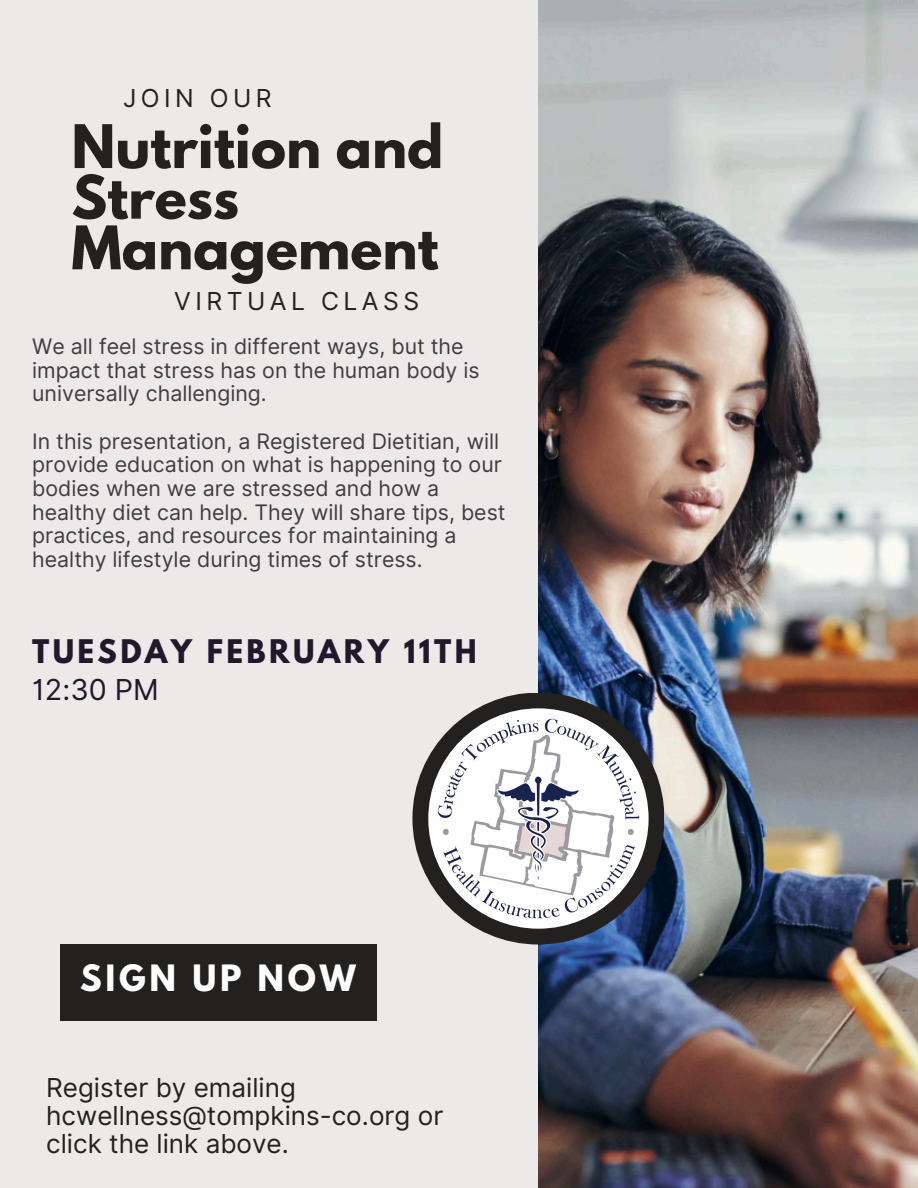
<style>
.page{position:relative;width:918px;height:1188px;background:#ece9e9}
.page>*{position:absolute;margin:0;border:0;box-sizing:border-box;transform-origin:0 0}
.t1{font:700 53.25px/50.7px "League Spartan";color:#23211f}
.t2{font:700 32.1px "League Spartan";letter-spacing:.115em;color:#fdfdfd}
.t3{font:700 28.8px "League Spartan";letter-spacing:.115em;color:#1e1a2c}
.t4{font:28.8px "Inter";color:#1e1a2c}
.t5{font:26.1px/28px "Inter";color:#23211f}
.t6{font:24.75px "Inter";letter-spacing:.18em;color:#23211f}
.t7{font:21.3px/23.7px "Inter";color:#413b42}
</style>
<div class="page">
<img style="left:538px;top:0;width:380px;height:1188px">
<div style="left:412px;top:693px;width:252px;height:252px;background:#23211f;border-radius:50%"></div>
<div style="left:60px;top:945px;width:316px;height:76px;background:#23211f"></div>
<img style="left:428px;top:708px;width:221px;height:221px;border-radius:50%">
<p class="t6" style="left:123px;top:83px;width:150px">JOIN OUR</p>
<p class="t1" style="left:71px;top:128px;width:374px">Nutrition and<br>Stress<br>Management</p>
<h5 class="t6" style="left:174px;top:286px;width:246px">VIRTUAL CLASS</h5>
<h3 class="t7" style="left:32px;top:335px;width:449px">We all feel stress in different ways, but the impact that stress has on the human body is universally challenging.</h3>
<h4 class="t7" style="left:32px;top:429px;width:475px">In this presentation, a Registered Dietitian, will provide education on what is happening to our bodies when we are stressed and how a healthy diet can help. They will share tips, best practices, and resources for maintaining a healthy lifestyle during times of stress.</h4>
<p class="t3" style="left:32px;top:637px;width:446px">TUESDAY FEBRUARY 11TH</p>
<h2 class="t4" style="left:32px;top:673px;width:129px">12:30 PM</h2>
<h6 class="t2" style="left:80px;top:962px;width:277px">SIGN UP NOW</h6>
<h1 class="t5" style="left:46px;top:1074px;width:399px">Register by emailing hcwellness@tompkins-co.org or click the link above.</h1>
</div>
